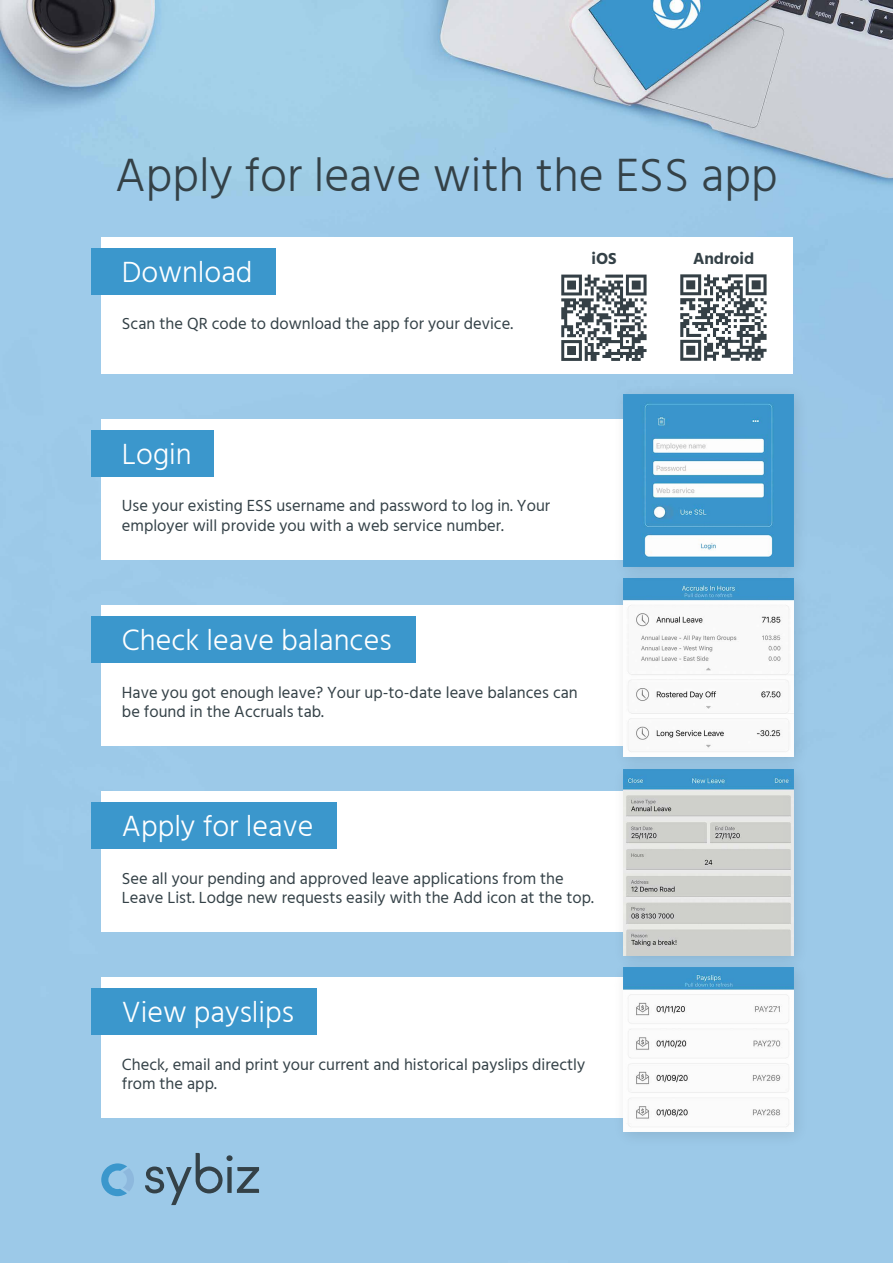
<style>
.page{position:relative;width:893px;height:1263px;background:#fff}
.page>*{position:absolute;margin:0;border:0;box-sizing:border-box;transform-origin:0 0}
.t1{font:300 48px "Hind";color:#344147}
.t2{font:300 30px "Hind";color:#fff}
.t3{font:16.5px/19.8px "Hind";color:#344147}
.t4{font:700 16.5px "Hind";color:#344147}
</style>
<div class="page">
<img style="left:0;top:0;width:893px;height:1263px">
<div style="left:102px;top:977px;width:681px;height:140px;background:#fff"></div>
<div style="left:91px;top:988px;width:226px;height:46px;background:#3b97cc"></div>
<div style="left:102px;top:238px;width:691px;height:136px;background:#fff"></div>
<div style="left:91px;top:248px;width:184px;height:47px;background:#3b97cc"></div>
<div style="left:102px;top:419px;width:681px;height:140px;background:#fff"></div>
<div style="left:91px;top:430px;width:123px;height:46px;background:#3b97cc"></div>
<div style="left:102px;top:605px;width:681px;height:140px;background:#fff"></div>
<div style="left:91px;top:616px;width:324px;height:46px;background:#3b97cc"></div>
<div style="left:102px;top:791px;width:681px;height:140px;background:#fff"></div>
<div style="left:91px;top:802px;width:246px;height:46px;background:#3b97cc"></div>
<svg style="left:145px;top:1153px;width:114px;height:52px;background:#84aac4"></svg>
<svg style="left:101px;top:1163px;width:33px;height:33px"></svg>
<div style="left:612px;top:759px;width:198px;height:214px;background:#000;opacity:.11"></div>
<img style="left:623px;top:773px;width:170px;height:182px">
<div style="left:612px;top:567px;width:198px;height:206px;background:#000;opacity:.11"></div>
<img style="left:623px;top:583px;width:170px;height:173px">
<div style="left:612px;top:384px;width:198px;height:199px;background:#000;opacity:.11"></div>
<img style="left:623px;top:394px;width:170px;height:172px">
<div style="left:612px;top:956px;width:198px;height:192px;background:#000;opacity:.11"></div>
<img style="left:623px;top:968px;width:170px;height:163px">
<img style="left:561px;top:275px;width:85px;height:85px">
<img style="left:681px;top:275px;width:85px;height:85px">
<h1 class="t1" style="left:115px;top:143px;width:664px">Apply for leave with the ESS app</h1>
<h2 class="t2" style="left:122px;top:253px;width:132px">Download</h2>
<p class="t3" style="left:122px;top:314px;width:393px">Scan the QR code to download the app for your device.</p>
<p class="t4" style="left:591px;top:249px;width:27px">iOS</p>
<p class="t4" style="left:693px;top:249px;width:63px">Android</p>
<h2 class="t2" style="left:122px;top:434px;width:71px">Login</h2>
<p class="t3" style="left:122px;top:496px;width:430px">Use your existing ESS username and password to log in. Your employer will provide you with a web service number.</p>
<h2 class="t2" style="left:122px;top:620px;width:271px">Check leave balances</h2>
<p class="t3" style="left:122px;top:683px;width:457px">Have you got enough leave? Your up-to-date leave balances can be found in the Accruals tab.</p>
<h2 class="t2" style="left:122px;top:806px;width:193px">Apply for leave</h2>
<p class="t3" style="left:122px;top:869px;width:473px">See all your pending and approved leave applications from the<br>Leave List. Lodge new requests easily with the Add icon at the top.</p>
<h2 class="t2" style="left:122px;top:992px;width:173px">View payslips</h2>
<p class="t3" style="left:122px;top:1055px;width:465px">Check, email and print your current and historical payslips directly from the app.</p>
</div>
